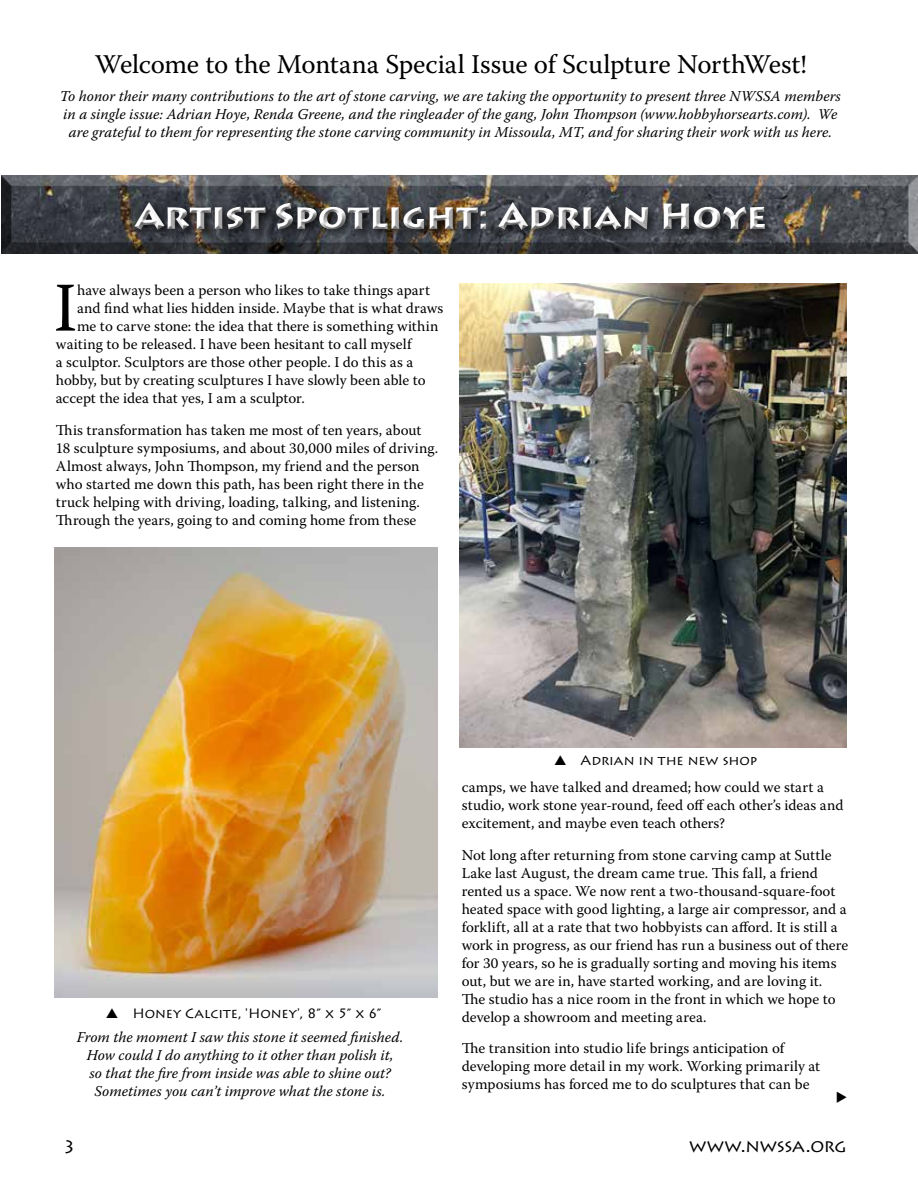
<style>
.page{position:relative;width:918px;height:1188px;background:#fff}
.page>*{position:absolute;margin:0;border:0;box-sizing:border-box;transform-origin:0 0}
.t1{font:69.6px "Warnock Pro";color:#000}
.t2{font:900 36px "Lithos Pro";letter-spacing:-.005em;color:#fff}
.t3{font:27px "Warnock Pro";letter-spacing:-.005em;color:#000}
.t4{font:18px "Lithos Pro";letter-spacing:-.015em;color:#000}
.t5{font:15px/18px "Warnock Pro";letter-spacing:.005em;color:#000}
.t6{font:italic 15px/18px "Warnock Pro";letter-spacing:.005em;color:#000;text-align:center}
.t7{font:13.5px "Lithos Pro";letter-spacing:-.005em;color:#000}
</style>
<div class="page">
<div style="left:0;top:174px;width:918px;height:80px;background:#000;opacity:.75"></div>
<img style="left:459px;top:284px;width:387px;height:464px">
<div style="left:123px;top:194px;width:654px;height:39px;background:#fff;opacity:.75"></div>
<div style="left:123px;top:196px;width:654px;height:47px;background:#000;opacity:.75"></div>
<img style="left:54px;top:548px;width:384px;height:449px">
<h3 class="t3" style="left:95px;top:48px;width:714px">Welcome to the Montana Special Issue of Sculpture NorthWest!</h3>
<p class="t6" style="left:60px;top:87px;width:783px">To honor their many contributions to the art of stone carving, we are taking the opportunity to present three NWSSA members in a single issue: Adrian Hoye, Renda Greene, and the ringleader of the gang, John Thompson (www.hobbyhorsearts.com). We are grateful to them for representing the stone carving community in Missoula, MT, and for sharing their work with us here.</p>
<h2 class="t2" style="left:134px;top:194px;width:635px">Artist Spotlight: Adrian Hoye</h2>
<h1 class="t1" style="left:54px;top:266px;width:25px">I</h1>
<p class="t5" style="left:77px;top:280px;width:355px">have always been a person who likes to take things apart</p>
<p class="t5" style="left:77px;top:298px;width:368px">and find what lies hidden inside. Maybe that is what draws</p>
<p class="t5" style="left:77px;top:316px;width:363px">me to carve stone: the idea that there is something within</p>
<p class="t5" style="left:56px;top:334px;width:357px">waiting to be released. I have been hesitant to call myself</p>
<p class="t5" style="left:56px;top:352px;width:359px">a sculptor. Sculptors are those other people. I do this as a</p>
<p class="t5" style="left:56px;top:370px;width:371px">hobby, but by creating sculptures I have slowly been able to</p>
<p class="t5" style="left:56px;top:388px;width:251px">accept the idea that yes, I am a sculptor.</p>
<p class="t5" style="left:56px;top:421px;width:384px">This transformation has taken me most of ten years, about 18 sculpture symposiums, and about 30,000 miles of driving.<br>Almost always, John Thompson, my friend and the person who started me down this path, has been right there in the truck helping with driving, loading, talking, and listening.<br>Through the years, going to and coming home from these</p>
<p class="t7" style="left:132px;top:1005px;width:250px">Honey Calcite, 'Honey', 8” x 5” x 6”</p>
<p class="t6" style="left:77px;top:1028px;width:328px">From the moment I saw this stone it seemed finished.<br>How could I do anything to it other than polish it,<br>so that the fire from inside was able to shine out?<br>Sometimes you can’t improve what the stone is.</p>
<p class="t7" style="left:581px;top:752px;width:178px">Adrian in the new shop</p>
<p class="t5" style="left:462px;top:778px;width:383px">camps, we have talked and dreamed; how could we start a studio, work stone year-round, feed off each other’s ideas and excitement, and maybe even teach others?</p>
<p class="t5" style="left:462px;top:846px;width:388px">Not long after returning from stone carving camp at Suttle Lake last August, the dream came true. This fall, a friend rented us a space. We now rent a two-thousand-square-foot heated space with good lighting, a large air compressor, and a forklift, all at a rate that two hobbyists can afford. It is still a work in progress, as our friend has run a business out of there for 30 years, so he is gradually sorting and moving his items out, but we are in, have started working, and are loving it.<br>The studio has a nice room in the front in which we hope to develop a showroom and meeting area.</p>
<p class="t5" style="left:462px;top:1039px;width:360px">The transition into studio life brings anticipation of developing more detail in my work. Working primarily at symposiums has forced me to do sculptures that can be</p>
<p class="t4" style="left:63px;top:1136px;width:14px">3</p>
<p class="t4" style="left:689px;top:1135px;width:159px">www.nwssa.org</p>
</div>
